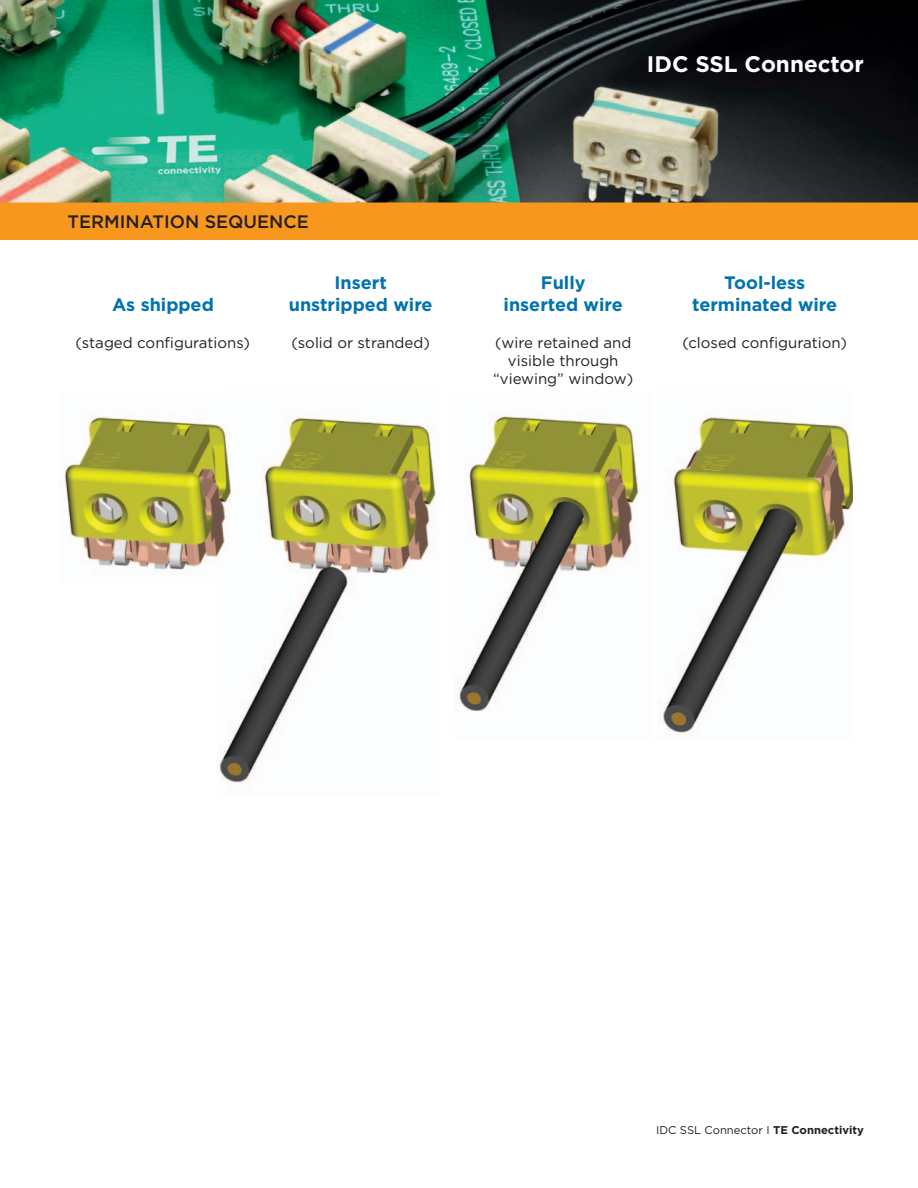
<style>
.page{position:relative;width:918px;height:1188px;background:#fff}
.page>*{position:absolute;margin:0;border:0;box-sizing:border-box;transform-origin:0 0}
.t1{font:700 22.5px "Gotham";color:#fff}
.t2{font:700 18px/21.6px "Gotham";color:#0073ae;text-align:center}
.t3{font:500 18px "Gotham";color:#231f20}
.t4{font:15px/18px "Gotham";color:#231f20;text-align:center}
.t5{font:11.25px "Gotham";color:#231f20}
.s1{font-weight:700}
</style>
<div class="page">
<img style="left:219px;top:417px;width:217px;height:373px">
<img style="left:64px;top:416px;width:188px;height:167px">
<img style="left:459px;top:412px;width:181px;height:300px">
<img style="left:660px;top:417px;width:193px;height:317px">
<img style="left:0;top:0;width:918px;height:202px">
<div style="left:0;top:202px;width:918px;height:38px;background:#f7971d"></div>
<p class="t3" style="left:68px;top:214px;width:243px">TERMINATION SEQUENCE</p>
<p class="t2" style="left:112px;top:294px;width:103px">As shipped</p>
<p class="t4" style="left:76px;top:335px;width:176px">(staged configurations)</p>
<p class="t2" style="left:289px;top:273px;width:145px">Insert unstripped wire</p>
<p class="t4" style="left:292px;top:335px;width:140px">(solid or stranded)</p>
<h1 class="t1" style="left:647px;top:54px;width:219px">IDC SSL Connector</h1>
<p class="t2" style="left:504px;top:273px;width:121px">Fully inserted wire</p>
<p class="t4" style="left:493px;top:335px;width:141px">(wire retained and visible through “viewing” window)</p>
<p class="t2" style="left:692px;top:273px;width:147px">Tool-less terminated wire</p>
<p class="t4" style="left:682px;top:335px;width:166px">(closed configuration)</p>
<p class="t5" style="left:656px;top:1125px;width:209px">IDC SSL Connector I <span class="s1">TE Connectivity</span></p>
</div>
